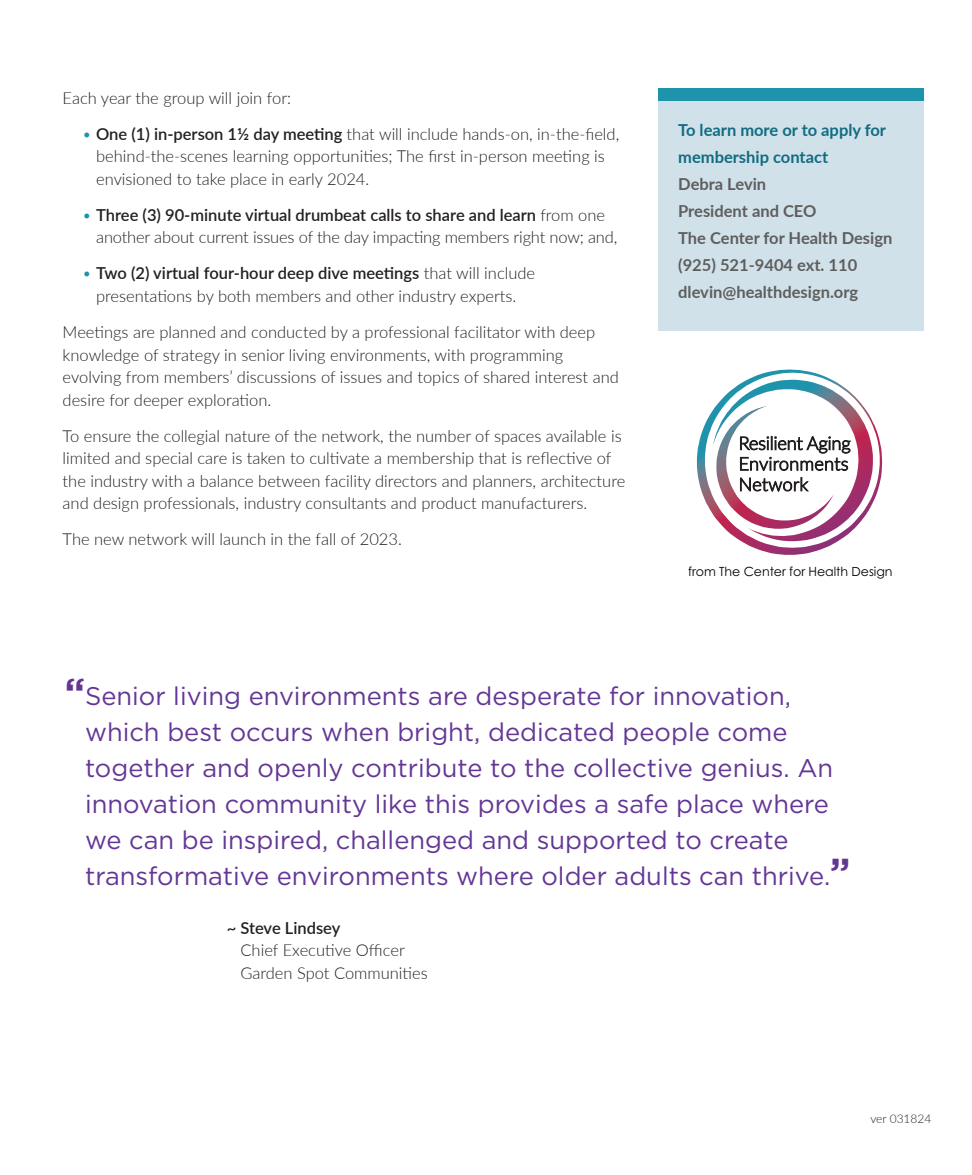
<style>
.page{position:relative;width:972px;height:1175px;background:#fff}
.page>*{position:absolute;margin:0;border:0;box-sizing:border-box;transform-origin:0 0}
.t1{font:25.5px/36px "Gotham";color:#633695}
.t2{font:300 18.3px/20.5px "Lato";letter-spacing:-.005em;color:#231f20;text-align:justify}
.t3{font:300 16.5px/22.5px "Lato";color:#231f20}
.t4{font:700 16.5px/27px "Lato";color:#5e5e5e}
.t5{font:12.6px "Century Gothic Pro";letter-spacing:-.005em;color:#050504}
.t6{font:300 12px "Lato";color:#231f20}
.s1{color:#1d93ac}
.s2{font-weight:600}
.s3{color:#116c82}
.s4{font-weight:700;font-size:37.5px}
</style>
<div class="page">
<div style="left:659px;top:88px;width:265px;height:243px;background:#d1e1e9"></div>
<div style="left:659px;top:88px;width:265px;height:13px;background:#1d93ac"></div>
<svg style="left:697px;top:369px;width:185px;height:186px"></svg>
<p class="t3" style="left:63px;top:86px;width:230px">Each year the group will join for:</p>
<p class="t3" style="left:96px;top:122px;width:525px;text-indent:-14px"><span class="s1">•</span> <span class="s2">One (1) in-person 1½ day meeting</span> that will include hands-on, in-the-field, behind-the-scenes learning opportunities; The first in-person meeting is envisioned to take place in early 2024.</p>
<p class="t3" style="left:96px;top:203px;width:523px;text-indent:-14px"><span class="s1">•</span> <span class="s2">Three (3) 90-minute virtual drumbeat calls to share and learn</span> from one another about current issues of the day impacting members right now; and,</p>
<p class="t3" style="left:82px;top:262px;width:455px;text-align:center"><span class="s1">•</span> <span class="s2">Two (2) virtual four-hour deep dive meetings</span> that will include presentations by both members and other industry experts.</p>
<p class="t3" style="left:63px;top:320px;width:558px">Meetings are planned and conducted by a professional facilitator with deep knowledge of strategy in senior living environments, with programming evolving from members’ discussions of issues and topics of shared interest and desire for deeper exploration.</p>
<p class="t3" style="left:63px;top:424px;width:564px">To ensure the collegial nature of the network, the number of spaces available is limited and special care is taken to cultivate a membership that is reflective of the industry with a balance between facility directors and planners, architecture and design professionals, industry consultants and product manufacturers.</p>
<p class="t3" style="left:63px;top:527px;width:341px">The new network will launch in the fall of 2023.</p>
<p class="t4" style="left:678px;top:116px;width:216px"><span class="s3">To learn more or to apply for membership contact<br></span>Debra Levin<br>President and CEO<br>The Center for Health Design (925) 521-9404 ext. 110 dlevin@healthdesign.org</p>
<p class="t2" style="left:739px;top:432px;width:114px">Resilient Aging Environments Network</p>
<p class="t5" style="left:688px;top:564px;width:206px">from The Center for Health Design</p>
<p class="t1" style="left:85px;top:678px;width:767px;text-indent:-20px"><span class="s4">“</span>Senior living environments are desperate for innovation, which best occurs when bright, dedicated people come together and openly contribute to the collective genius. An innovation community like this provides a safe place where we can be inspired, challenged and supported to create transformative environments where older adults can thrive.<span class="s4">”</span></p>
<p class="t3" style="left:240px;top:915px;width:189px;text-indent:-14px"><span class="s2">~ Steve Lindsey<br></span>Chief Executive Officer<br>Garden Spot Communities</p>
<p class="t6" style="left:870px;top:1110px;width:63px">ver 031824</p>
</div>
